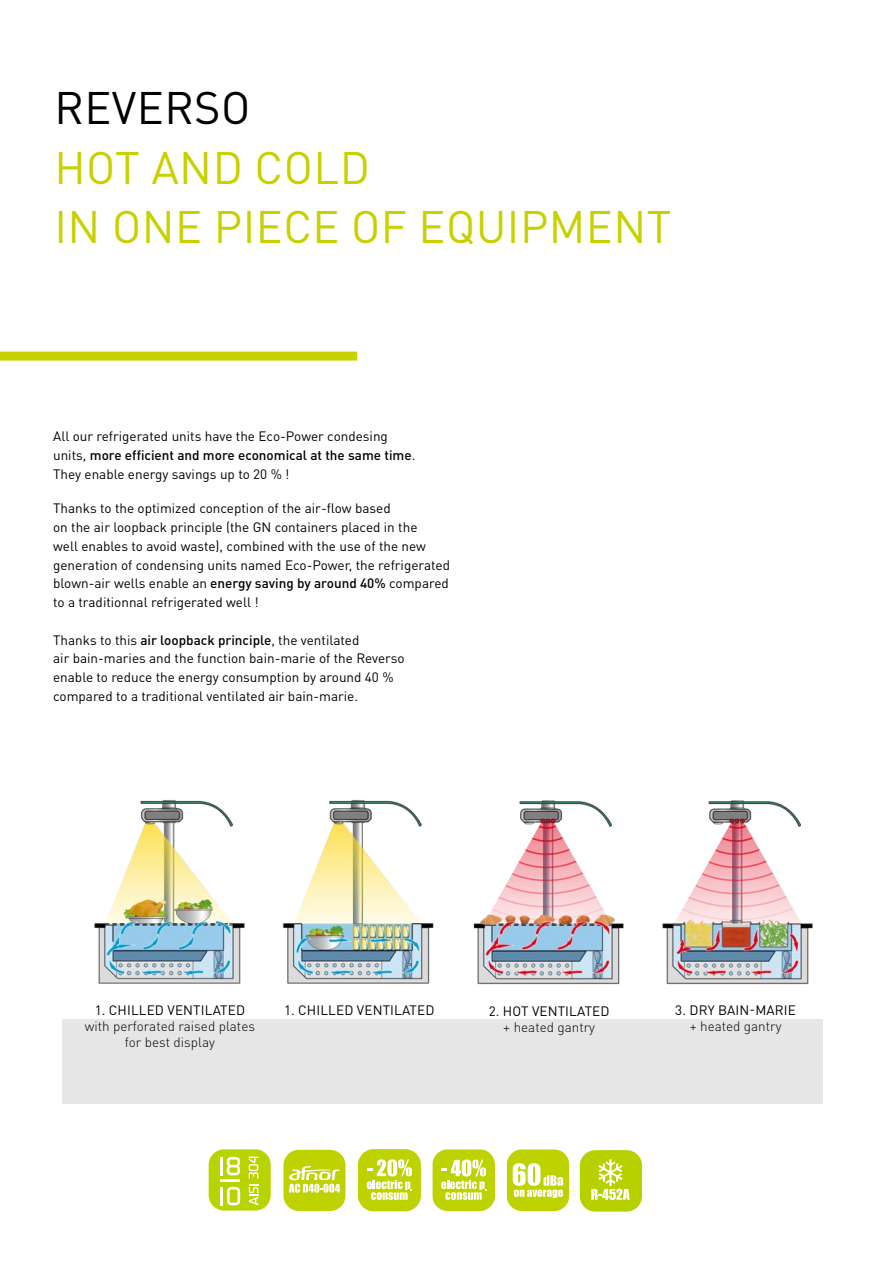
<style>
.page{position:relative;width:893px;height:1263px;background:#fff}
.page>*{position:absolute;margin:0;border:0;box-sizing:border-box;transform-origin:0 0}
.t1{font:45px/59.4px "DIN Pro";letter-spacing:.01em;color:#c7d100}
.t2{font:45px "DIN Pro";letter-spacing:.01em;color:#000}
.t3{font:13.5px/18.8px "DIN Pro";color:#000}
.t4{font:300 13.5px/16.2px "DIN Pro";color:#000;text-align:center}
.s1{font-weight:500}
</style>
<div class="page">
<div style="left:63px;top:1019px;width:760px;height:84px;background:#e6e6e6"></div>
<img style="left:94px;top:800px;width:719px;height:185px">
<div style="left:0;top:352px;width:357px;height:9px;background:#c7d100"></div>
<div style="left:283px;top:1150px;width:62px;height:61px;background:#bed200;border-radius:15px"></div>
<svg style="left:288px;top:1166px;width:52px;height:27px"></svg>
<div style="left:580px;top:1150px;width:62px;height:61px;background:#b7d000;border-radius:16px"></div>
<svg style="left:591px;top:1159px;width:39px;height:41px"></svg>
<div style="left:209px;top:1149px;width:62px;height:61px;background:#b8d400;border-radius:15px"></div>
<hr style="left:220px;top:1157px;width:3px;height:18px;background:#fff">
<svg style="left:227px;top:1157px;width:13px;height:18px"></svg>
<hr style="left:220px;top:1187px;width:3px;height:18px;background:#fff">
<svg style="left:227px;top:1187px;width:13px;height:18px"></svg>
<svg style="left:249px;top:1184px;width:9px;height:21px"></svg>
<svg style="left:249px;top:1156px;width:9px;height:22px"></svg>
<hr style="left:220px;top:1180px;width:20px;height:2px;background:#fff">
<svg style="left:432px;top:1149px;width:63px;height:62px"></svg>
<div style="left:358px;top:1149px;width:63px;height:62px;background:#bed200;border-radius:16px"></div>
<svg style="left:367px;top:1159px;width:45px;height:41px"></svg>
<svg style="left:507px;top:1149px;width:62px;height:62px"></svg>
<h1 class="t2" style="left:54px;top:77px;width:198px">REVERSO</h1>
<h1 class="t1" style="left:54px;top:136px;width:618px">HOT AND COLD<br>IN ONE PIECE OF EQUIPMENT</h1>
<p class="t3" style="left:53px;top:426px;width:364px">All our refrigerated units have the Eco-Power condesing units, <span class="s1">more efficient and more economical at the same time</span>.<br>They enable energy savings up to 20 % !</p>
<p class="t3" style="left:53px;top:499px;width:398px">Thanks to the optimized conception of the air-flow based<br>on the air loopback principle (the GN containers placed in the<br>well enables to avoid waste), combined with the use of the new generation of condensing units named Eco-Power, the refrigerated blown-air wells enable an <span class="s1">energy saving by around 40%</span> compared to a traditionnal refrigerated well !</p>
<p class="t3" style="left:53px;top:630px;width:353px">Thanks to this <span class="s1">air loopback principle</span>, the ventilated<br>air bain-maries and the function bain-marie of the Reverso enable to reduce the energy consumption by around 40 % compared to a traditional ventilated air bain-marie.</p>
<p class="t3" style="left:95px;top:1000px;width:152px">1. CHILLED VENTILATED</p>
<p class="t4" style="left:85px;top:1017px;width:172px">with perforated raised plates for best display</p>
<p class="t3" style="left:284px;top:1000px;width:152px">1. CHILLED VENTILATED</p>
<p class="t3" style="left:489px;top:1001px;width:122px">2. HOT VENTILATED</p>
<p class="t4" style="left:503px;top:1018px;width:93px">+ heated gantry</p>
<p class="t3" style="left:675px;top:1000px;width:122px">3. DRY BAIN-MARIE</p>
<p class="t4" style="left:690px;top:1017px;width:93px">+ heated gantry</p>
</div>
